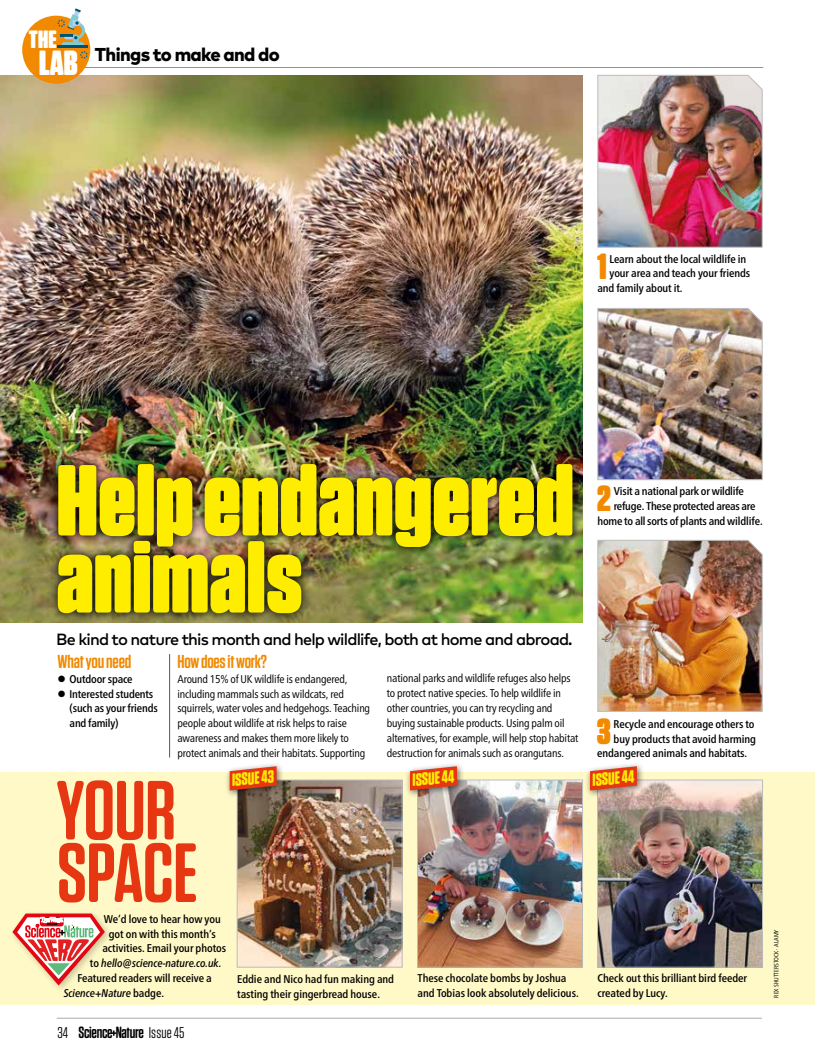
<style>
.page{position:relative;width:815px;height:1063px;background:#fff}
.page>*{position:absolute;margin:0;border:0;box-sizing:border-box;transform-origin:0 0}
.t1{font:900 100.62px/77.1px "Tungsten Rounded";letter-spacing:.005em;color:#ffed00}
.t2{font:600 83.75px/62.5px "Tungsten Rounded";letter-spacing:-.01em;color:#e63612}
.t3{font:900 36.25px "Tungsten Rounded";color:#f18a00}
.t4{font:900 25px "Tungsten Rounded";color:#fff}
.t5{font:600 18.75px "Tungsten Rounded";letter-spacing:-.01em;color:#f18a00}
.t6{font:800 18.62px "Mark OT";letter-spacing:-.035em;color:#000}
.t7{font:700 17.5px "Tungsten Rounded";color:#ffed00}
.t8{font:500 16.25px "Mark OT";letter-spacing:-.05em;color:#000}
.t9{font:600 16.25px "Tungsten Rounded";letter-spacing:-.02em;color:#000}
.t10{font:500 condensed 11.25px/15px "Frutiger Neue LT Pro";letter-spacing:-.01em;color:#000}
.t11{font:condensed 11.25px/15px "Frutiger Neue LT Pro";letter-spacing:-.015em;color:#000}
.t12{font:italic 500 condensed 11.25px "Frutiger Neue LT Pro";letter-spacing:-.005em;color:#000}
.t13{font:condensed 6.25px "Frutiger Neue LT Pro";letter-spacing:-.005em;color:#000}
.s1{font-family:"Tungsten Rounded";font-weight:900;font-size:35px;color:#fff}
.s2{font-style:normal}
.s3{font-weight:400;font-size:15.62px}
</style>
<div class="page">
<img style="left:0;top:75px;width:583px;height:547px">
<hr style="left:39px;top:67px;width:724px;height:1px;background:#f08100">
<svg style="left:111px;top:1030px;width:6px;height:6px"></svg>
<img style="left:597px;top:75px;width:166px;height:173px">
<img style="left:597px;top:540px;width:166px;height:172px">
<img style="left:597px;top:308px;width:166px;height:172px">
<hr style="left:57px;top:1018px;width:705px;height:1px;background:#bcbcbc">
<hr style="left:169px;top:654px;width:1px;height:104px;background:#000">
<div style="left:0;top:773px;width:815px;height:232px;background:#fff9c7"></div>
<img style="left:599px;top:782px;width:162px;height:183px">
<div style="left:597px;top:780px;width:166px;height:187px;border:1px solid #bcbcbc"></div>
<img style="left:419px;top:782px;width:162px;height:183px">
<div style="left:417px;top:780px;width:166px;height:187px;border:1px solid #bcbcbc"></div>
<img style="left:239px;top:782px;width:161px;height:183px">
<div style="left:237px;top:780px;width:165px;height:187px;border:1px solid #bcbcbc"></div>
<div style="left:225px;top:762px;width:60px;height:36px;background:#000;opacity:.55"></div>
<svg style="left:230px;top:766px;width:47px;height:24px"></svg>
<div style="left:585px;top:762px;width:60px;height:36px;background:#000;opacity:.55"></div>
<svg style="left:590px;top:766px;width:47px;height:24px"></svg>
<div style="left:405px;top:762px;width:60px;height:36px;background:#000;opacity:.55"></div>
<svg style="left:410px;top:766px;width:47px;height:24px"></svg>
<div style="left:48px;top:454px;width:534px;height:169px;background:#000;opacity:.75"></div>
<svg style="left:12px;top:914px;width:93px;height:72px"></svg>
<div style="left:22px;top:16px;width:68px;height:68px;background:#f18a00;border-radius:50%"></div>
<hr style="left:58px;top:45px;width:30px;height:3px;background:#005274">
<svg style="left:58px;top:8px;width:27px;height:37px"></svg>
<svg style="left:80px;top:51px;width:7px;height:8px"></svg>
<h3 class="t4" style="left:29px;top:25px;width:29px">THE</h3>
<h3 class="t6" style="left:39px;top:42px;width:242px"><span class="s1">LAB</span> Things to make and do</h3>
<h3 class="t3" style="left:598px;top:245px;width:11px">1</h3>
<p class="t10" style="left:609px;top:251px;width:138px">Learn about the local wildlife in</p>
<p class="t10" style="left:609px;top:266px;width:142px">your area and teach your friends</p>
<p class="t10" style="left:597px;top:281px;width:87px">and family about it.</p>
<h1 class="t1" style="left:57px;top:465px;width:518px">Help endangered animals</h1>
<h3 class="t8" style="left:56px;top:629px;width:518px">Be kind to nature this month and help wildlife, both at home and abroad.</h3>
<h3 class="t5" style="left:58px;top:651px;width:75px">What you need</h3>
<p class="t10" style="left:58px;top:671px;width:77px">● Outdoor space</p>
<p class="t10" style="left:70px;top:686px;width:90px;text-indent:-12px">● Interested students (such as your friends and family)</p>
<h3 class="t5" style="left:177px;top:651px;width:91px">How does it work?</h3>
<p class="t11" style="left:177px;top:671px;width:194px">Around 15% of UK wildlife is endangered, including mammals such as wildcats, red squirrels, water voles and hedgehogs. Teaching people about wildlife at risk helps to raise awareness and makes them more likely to protect animals and their habitats. Supporting</p>
<p class="t11" style="left:387px;top:671px;width:193px">national parks and wildlife refuges also helps to protect native species. To help wildlife in other countries, you can try recycling and buying sustainable products. Using palm oil alternatives, for example, will help stop habitat destruction for animals such as orangutans.</p>
<h3 class="t3" style="left:597px;top:478px;width:15px">2</h3>
<p class="t10" style="left:614px;top:484px;width:132px">Visit a national park or wildlife</p>
<p class="t10" style="left:614px;top:499px;width:143px">refuge. These protected areas are</p>
<p class="t10" style="left:597px;top:514px;width:167px">home to all sorts of plants and wildlife.</p>
<h3 class="t3" style="left:597px;top:710px;width:16px">3</h3>
<p class="t10" style="left:614px;top:716px;width:142px">Recycle and encourage others to</p>
<p class="t10" style="left:614px;top:731px;width:144px">buy products that avoid harming</p>
<p class="t10" style="left:597px;top:746px;width:152px">endangered animals and habitats.</p>
<h2 class="t2" style="left:57px;top:780px;width:143px">YOUR<br>SPACE</h2>
<h3 class="t7" style="left:231px;top:771px;width:44px;rotate:-6deg">ISSUE 43</h3>
<h3 class="t7" style="left:591px;top:771px;width:44px;rotate:-6deg">ISSUE 44</h3>
<h3 class="t7" style="left:411px;top:771px;width:44px;rotate:-6deg">ISSUE 44</h3>
<p class="t10" style="left:104px;top:911px;width:119px">We’d love to hear how you</p>
<p class="t10" style="left:109px;top:926px;width:109px">got on with this month’s</p>
<p class="t10" style="left:102px;top:941px;width:125px">activities. Email your photos</p>
<p class="t12" style="left:90px;top:957px;width:133px"><span class="s2">to</span> hello@science-nature.co.uk<span class="s2">.</span></p>
<p class="t10" style="left:77px;top:971px;width:136px">Featured readers will receive a</p>
<p class="t12" style="left:64px;top:987px;width:102px">Science+Nature <span class="s2">badge.</span></p>
<h3 class="t9" style="left:57px;top:1023px;width:129px"><span class="s3">34</span> Science Nature <span class="s3">Issue 45</span></h3>
<p class="t10" style="left:237px;top:971px;width:158px">Eddie and Nico had fun making and tasting their gingerbread house.</p>
<p class="t10" style="left:418px;top:971px;width:163px">These chocolate bombs by Joshua and Tobias look absolutely delicious.</p>
<p class="t10" style="left:597px;top:971px;width:151px">Check out this brilliant bird feeder created by Lucy.</p>
<p class="t13" style="left:773px;top:997px;width:70px;rotate:-90deg">REX SHUTTERSTOCK · ALAMY</p>
</div>
